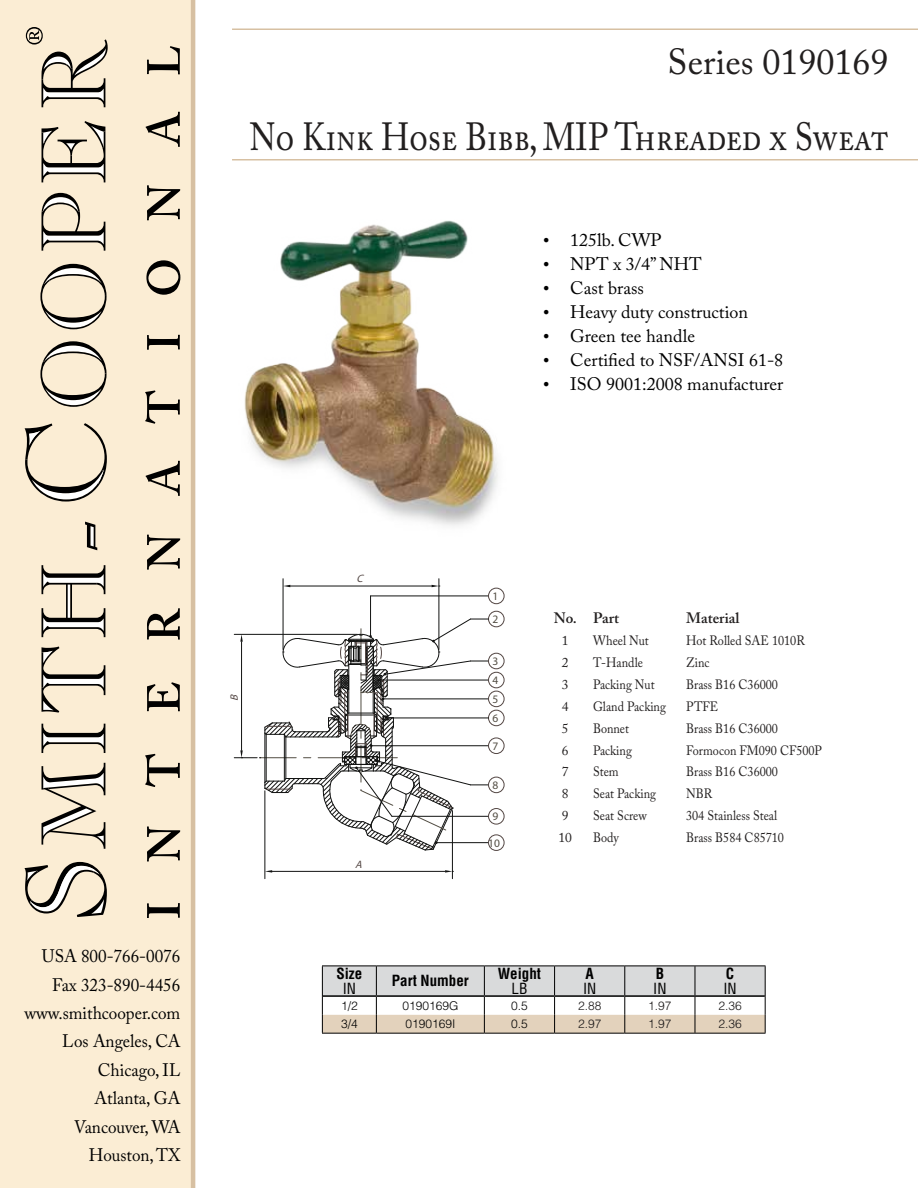
<style>
.page{position:relative;width:918px;height:1188px;background:#fff}
.page>*{position:absolute;margin:0;border:0;box-sizing:border-box;transform-origin:0 0}
.t1{font:39px "Adobe Caslon Pro";letter-spacing:-.005em;color:#221f1f;scale:.85 1}
.t2{font:36px "Adobe Caslon Pro";color:#221f1f}
.t3{font:18px "Adobe Caslon Pro";color:#000}
.t4{font:18px/28.3px "Adobe Caslon Pro";color:#000;text-align:right;scale:.95 1}
.t5{font:700 condensed 15px "Helvetica LT Std";color:#000}
.t6{font:600 15px "Adobe Caslon Pro";color:#221f1f}
.t7{font:condensed 15px "Helvetica LT Std";color:#000}
.t8{font:13.5px "Adobe Caslon Pro";color:#221f1f;scale:.9 1}
.t9{font:13.5px "Adobe Caslon Pro";color:#221f1f}
.t10{font:300 12px "Helvetica LT Std";color:#000}
.t11{font:300 12px "Helvetica LT Std";color:#1a1717}
.t12{font:11.4px/19px "Myriad Pro";color:#524d43}
.t13{font:italic 10.8px "Myriad Pro";color:#534643}
.s1{font-family:"Times New Roman"}
</style>
<div class="page">
<div style="left:0;top:0;width:191px;height:1188px;background:#fbedd4"></div>
<hr style="left:191px;top:0;width:4px;height:1188px;background:#d7c0a2">
<hr style="left:232px;top:28px;width:686px;height:2px;background:#d7c0a2">
<hr style="left:232px;top:159px;width:686px;height:1px;background:#d7c0a2">
<svg style="left:25px;top:862px;width:82px;height:55px"></svg>
<svg style="left:42px;top:763px;width:63px;height:86px"></svg>
<svg style="left:42px;top:724px;width:63px;height:29px"></svg>
<svg style="left:42px;top:647px;width:63px;height:66px"></svg>
<svg style="left:42px;top:565px;width:63px;height:72px"></svg>
<svg style="left:85px;top:522px;width:12px;height:28px"></svg>
<svg style="left:25px;top:423px;width:82px;height:79px"></svg>
<svg style="left:40px;top:341px;width:67px;height:66px"></svg>
<svg style="left:40px;top:264px;width:67px;height:65px"></svg>
<svg style="left:42px;top:193px;width:63px;height:58px"></svg>
<svg style="left:42px;top:121px;width:63px;height:61px"></svg>
<svg style="left:26px;top:27px;width:82px;height:80px"></svg>
<svg style="left:147px;top:46px;width:33px;height:28px"></svg>
<svg style="left:146px;top:112px;width:34px;height:35px"></svg>
<svg style="left:146px;top:461px;width:34px;height:35px"></svg>
<svg style="left:147px;top:903px;width:33px;height:15px"></svg>
<svg style="left:147px;top:826px;width:33px;height:35px"></svg>
<svg style="left:145px;top:754px;width:35px;height:33px"></svg>
<svg style="left:147px;top:682px;width:33px;height:29px"></svg>
<svg style="left:147px;top:608px;width:33px;height:32px"></svg>
<svg style="left:147px;top:535px;width:33px;height:35px"></svg>
<svg style="left:145px;top:390px;width:35px;height:34px"></svg>
<svg style="left:147px;top:335px;width:33px;height:15px"></svg>
<svg style="left:146px;top:260px;width:34px;height:35px"></svg>
<svg style="left:147px;top:185px;width:33px;height:35px"></svg>
<div style="left:488px;top:710px;width:17px;height:16px;border:1px solid #534643;border-radius:50%"></div>
<div style="left:488px;top:777px;width:17px;height:16px;border:1px solid #534643;border-radius:50%"></div>
<div style="left:488px;top:738px;width:17px;height:16px;border:1px solid #534643;border-radius:50%"></div>
<div style="left:488px;top:611px;width:17px;height:16px;border:1px solid #534643;border-radius:50%"></div>
<div style="left:488px;top:691px;width:17px;height:16px;border:1px solid #534643;border-radius:50%"></div>
<div style="left:488px;top:672px;width:17px;height:16px;border:1px solid #534643;border-radius:50%"></div>
<div style="left:488px;top:653px;width:17px;height:16px;border:1px solid #534643;border-radius:50%"></div>
<hr style="left:371px;top:596px;width:118px;height:1px;background:#111211">
<hr style="left:370px;top:596px;width:1px;height:40px;background:#111211">
<div style="left:488px;top:588px;width:17px;height:16px;border:1px solid #534643;border-radius:50%"></div>
<hr style="left:283px;top:579px;width:1px;height:70px;background:#111211">
<hr style="left:438px;top:579px;width:1px;height:70px;background:#111211">
<hr style="left:290px;top:586px;width:142px;height:1px;background:#111211">
<svg style="left:283px;top:585px;width:7px;height:2px"></svg>
<svg style="left:432px;top:585px;width:8px;height:2px"></svg>
<hr style="left:264px;top:791px;width:1px;height:88px;background:#111211">
<hr style="left:452px;top:811px;width:1px;height:68px;background:#111211">
<hr style="left:272px;top:871px;width:173px;height:1px;background:#111211">
<svg style="left:265px;top:870px;width:7px;height:3px"></svg>
<svg style="left:445px;top:870px;width:8px;height:3px"></svg>
<div style="left:488px;top:834px;width:17px;height:17px;border:1px solid #534643;border-radius:50%"></div>
<div style="left:488px;top:808px;width:17px;height:17px;border:1px solid #534643;border-radius:50%"></div>
<svg style="left:234px;top:618px;width:255px;height:233px"></svg>
<img style="left:244px;top:220px;width:254px;height:306px">
<svg style="left:322px;top:966px;width:444px;height:67px"></svg>
<hr style="left:322px;top:1033px;width:54px;height:1px;background:#000">
<hr style="left:376px;top:1033px;width:108px;height:1px;background:#000">
<hr style="left:484px;top:1033px;width:71px;height:1px;background:#000">
<hr style="left:555px;top:1033px;width:70px;height:1px;background:#000">
<hr style="left:625px;top:1033px;width:70px;height:1px;background:#000">
<hr style="left:695px;top:1033px;width:71px;height:1px;background:#000">
<hr style="left:323px;top:995px;width:53px;height:2px;background:#000">
<hr style="left:376px;top:995px;width:108px;height:2px;background:#000">
<hr style="left:484px;top:995px;width:71px;height:2px;background:#000">
<hr style="left:555px;top:995px;width:70px;height:2px;background:#000">
<hr style="left:625px;top:995px;width:70px;height:2px;background:#000">
<hr style="left:695px;top:995px;width:70px;height:2px;background:#000">
<h2 class="t2" style="left:668px;top:40px;width:223px">Series 0190169</h2>
<h1 class="t1" style="left:250px;top:114px;width:753px">No Kink Hose Bibb, MIP Threaded x Sweat</h1>
<h3 class="t3" style="left:543px;top:229px;width:120px"><span class="s1">•</span> 125lb. CWP</h3>
<h3 class="t3" style="left:543px;top:253px;width:160px"><span class="s1">•</span> NPT x 3/4” NHT</h3>
<h3 class="t3" style="left:543px;top:277px;width:102px"><span class="s1">•</span> Cast brass</h3>
<h3 class="t3" style="left:543px;top:301px;width:206px"><span class="s1">•</span> Heavy duty construction</h3>
<h3 class="t3" style="left:543px;top:325px;width:153px"><span class="s1">•</span> Green tee handle</h3>
<h3 class="t3" style="left:543px;top:349px;width:242px"><span class="s1">•</span> Certified to NSF/ANSI 61-8</h3>
<h3 class="t3" style="left:543px;top:373px;width:242px"><span class="s1">•</span> ISO 9001:2008 manufacturer</h3>
<p class="t13" style="left:228px;top:701px;width:11px;rotate:-90deg">B</p>
<h3 class="t4" style="left:25px;top:942px;width:166px">USA 800-766-0076<br>Fax 323-890-4456 www.smithcooper.com<br>Los Angeles, CA<br>Chicago, IL<br>Atlanta, GA<br>Vancouver, WA<br>Houston, TX</h3>
<p class="t13" style="left:357px;top:572px;width:11px">C</p>
<p class="t13" style="left:355px;top:857px;width:12px">A</p>
<p class="t12" style="left:493px;top:586px;width:7px">1</p>
<p class="t12" style="left:493px;top:610px;width:7px">2</p>
<p class="t12" style="left:493px;top:652px;width:7px">3<br>4</p>
<p class="t12" style="left:493px;top:689px;width:7px">5</p>
<p class="t12" style="left:493px;top:708px;width:7px">6</p>
<p class="t12" style="left:493px;top:736px;width:7px">7</p>
<p class="t12" style="left:493px;top:775px;width:7px">8</p>
<p class="t12" style="left:493px;top:807px;width:7px">9</p>
<p class="t12" style="left:488px;top:833px;width:13px">10</p>
<p class="t6" style="left:554px;top:609px;width:67px">No. Part</p>
<p class="t6" style="left:686px;top:609px;width:55px">Material</p>
<p class="t9" style="left:562px;top:632px;width:8px">1</p>
<p class="t8" style="left:593px;top:632px;width:64px">Wheel Nut</p>
<p class="t8" style="left:686px;top:632px;width:133px">Hot Rolled SAE 1010R</p>
<p class="t9" style="left:562px;top:654px;width:8px">2</p>
<p class="t8" style="left:593px;top:654px;width:57px">T-Handle</p>
<p class="t8" style="left:686px;top:654px;width:27px">Zinc</p>
<p class="t9" style="left:562px;top:676px;width:8px">3</p>
<p class="t8" style="left:593px;top:676px;width:70px">Packing Nut</p>
<p class="t8" style="left:686px;top:676px;width:104px">Brass B16 C36000</p>
<p class="t9" style="left:562px;top:698px;width:8px">4</p>
<p class="t8" style="left:593px;top:698px;width:83px">Gland Packing</p>
<p class="t8" style="left:686px;top:698px;width:37px">PTFE</p>
<p class="t9" style="left:562px;top:720px;width:8px">5</p>
<p class="t8" style="left:593px;top:720px;width:42px">Bonnet</p>
<p class="t8" style="left:686px;top:720px;width:104px">Brass B16 C36000</p>
<p class="t9" style="left:562px;top:742px;width:8px">6</p>
<p class="t8" style="left:593px;top:742px;width:45px">Packing</p>
<p class="t8" style="left:686px;top:742px;width:152px">Formocon FM090 CF500P</p>
<p class="t9" style="left:562px;top:764px;width:8px">7</p>
<p class="t8" style="left:593px;top:764px;width:30px">Stem</p>
<p class="t8" style="left:686px;top:764px;width:104px">Brass B16 C36000</p>
<p class="t9" style="left:562px;top:786px;width:8px">8</p>
<p class="t8" style="left:593px;top:786px;width:72px">Seat Packing</p>
<p class="t8" style="left:686px;top:786px;width:31px">NBR</p>
<p class="t9" style="left:562px;top:808px;width:8px">9</p>
<p class="t8" style="left:593px;top:808px;width:62px">Seat Screw</p>
<p class="t8" style="left:686px;top:808px;width:103px">304 Stainless Steal</p>
<p class="t9" style="left:558px;top:830px;width:15px">10</p>
<p class="t8" style="left:593px;top:830px;width:30px">Body</p>
<p class="t8" style="left:686px;top:830px;width:110px">Brass B584 C85710</p>
<p class="t5" style="left:336px;top:964px;width:27px">Size</p>
<p class="t5" style="left:392px;top:972px;width:79px">Part Number</p>
<p class="t5" style="left:498px;top:964px;width:45px">Weight</p>
<p class="t5" style="left:586px;top:964px;width:10px">A</p>
<p class="t5" style="left:656px;top:964px;width:10px">B</p>
<p class="t5" style="left:726px;top:964px;width:10px">C</p>
<p class="t7" style="left:343px;top:979px;width:15px">IN</p>
<p class="t7" style="left:512px;top:979px;width:17px">LB</p>
<p class="t7" style="left:583px;top:979px;width:15px">IN</p>
<p class="t7" style="left:653px;top:979px;width:15px">IN</p>
<p class="t7" style="left:723px;top:979px;width:15px">IN</p>
<p class="t10" style="left:341px;top:998px;width:18px">1/2</p>
<p class="t10" style="left:402px;top:998px;width:58px">0190169G</p>
<p class="t10" style="left:511px;top:998px;width:18px">0.5</p>
<p class="t11" style="left:578px;top:998px;width:25px">2.88</p>
<p class="t11" style="left:648px;top:998px;width:25px">1.97</p>
<p class="t11" style="left:718px;top:998px;width:25px">2.36</p>
<p class="t10" style="left:341px;top:1017px;width:18px">3/4</p>
<p class="t10" style="left:405px;top:1017px;width:52px">0190169I</p>
<p class="t10" style="left:511px;top:1017px;width:18px">0.5</p>
<p class="t11" style="left:578px;top:1017px;width:25px">2.97</p>
<p class="t11" style="left:648px;top:1017px;width:25px">1.97</p>
<p class="t11" style="left:718px;top:1017px;width:25px">2.36</p>
</div>
